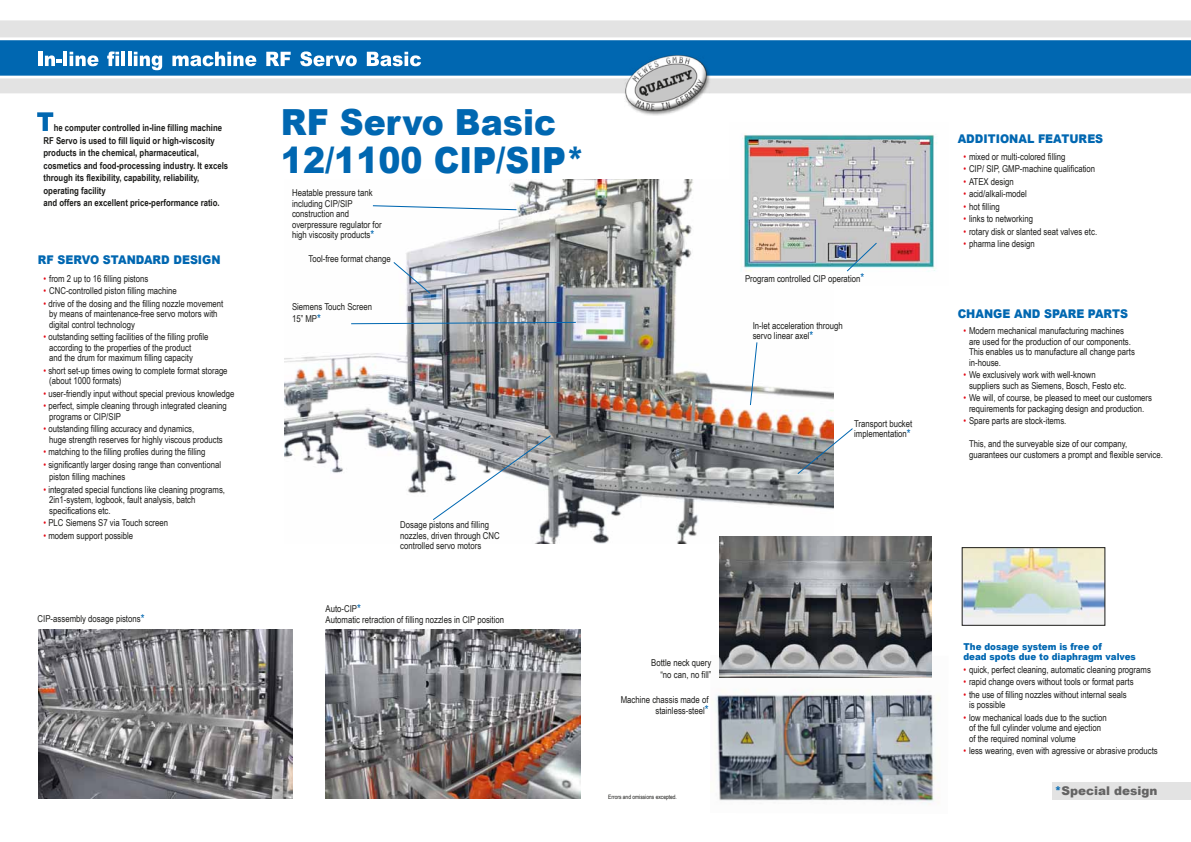
<style>
.page{position:relative;width:1191px;height:842px;background:#fff}
.page>*{position:absolute;margin:0;border:0;box-sizing:border-box;transform-origin:0 0}
.t1{font:900 36px/38.4px "Arial";color:#0067b1;scale:.92 1}
.t2{font:900 12px "Arial";color:#0067b1;scale:.92 1}
.t3{font:900 12px "Arial";color:#646363}
.t4{font:9.5px/10.5px "Arial Narrow";color:#1d1d1b}
.t5{font:700 9.5px/12.5px "Arial Narrow";color:#1d1d1b}
.t6{font:900 9.5px/10.5px "Arial";color:#0067b1;scale:.92 1}
.t7{font:6px "Arial Narrow";color:#1d1d1b}
.s1{color:#e30613}
.s2{font-size:12px;color:#0067b1}
.s3{color:#0067b1}
</style>
<div class="page">
<img style="left:284px;top:179px;width:549px;height:364px">
<img style="left:711px;top:690px;width:229px;height:115px">
<img style="left:719px;top:536px;width:213px;height:142px">
<img style="left:730px;top:134px;width:208px;height:152px">
<svg style="left:0;top:20px;width:1191px;height:74px;background:#e4e4e4"></svg>
<svg style="left:0;top:37px;width:1191px;height:41px;background:#277ebc"></svg>
<hr style="left:38px;top:52px;width:4px;height:14px;background:#fff">
<svg style="left:45px;top:55px;width:17px;height:11px"></svg>
<hr style="left:63px;top:52px;width:4px;height:14px;background:#fff">
<svg style="left:70px;top:52px;width:28px;height:14px"></svg>
<svg style="left:107px;top:51px;width:12px;height:15px"></svg>
<hr style="left:122px;top:52px;width:3px;height:14px;background:#fff">
<hr style="left:128px;top:52px;width:3px;height:14px;background:#fff">
<svg style="left:134px;top:52px;width:28px;height:18px"></svg>
<svg style="left:172px;top:52px;width:84px;height:14px"></svg>
<svg style="left:266px;top:52px;width:25px;height:14px"></svg>
<svg style="left:300px;top:51px;width:57px;height:15px"></svg>
<svg style="left:367px;top:52px;width:54px;height:14px"></svg>
<svg style="left:37px;top:112px;width:16px;height:19px"></svg>
<img style="left:964px;top:549px;width:139px;height:75px">
<div style="left:962px;top:547px;width:143px;height:79px;border:1px solid #1d1d1b"></div>
<svg style="left:372px;top:205px;width:146px;height:6px"></svg>
<svg style="left:392px;top:261px;width:39px;height:33px"></svg>
<svg style="left:749px;top:341px;width:9px;height:65px"></svg>
<svg style="left:350px;top:321px;width:227px;height:4px"></svg>
<svg style="left:432px;top:434px;width:120px;height:87px"></svg>
<svg style="left:796px;top:427px;width:57px;height:48px"></svg>
<svg style="left:846px;top:242px;width:32px;height:30px"></svg>
<div style="left:1053px;top:783px;width:138px;height:17px;background:#e3e3e3"></div>
<img style="left:618px;top:50px;width:96px;height:66px">
<img style="left:38px;top:630px;width:254px;height:169px">
<img style="left:326px;top:630px;width:255px;height:169px">
<h1 class="t1" style="left:281px;top:102px;width:332px">RF Servo Basic<br>12/1100 CIP/SIP*</h1>
<p class="t5" style="left:44px;top:121px;width:186px;text-indent:10px">he computer controlled in-line filling machine RF Servo is used to fill liquid or high-viscosity products in the chemical, pharmaceutical, cosmetics and food-processing industry. It excels through its flexibility, capability, reliability, operating facility<br>and offers an excellent price-performance ratio.</p>
<p class="t2" style="left:958px;top:130px;width:160px">ADDITIONAL FEATURES</p>
<p class="t4" style="left:963px;top:151px;width:104px"><span class="s1">•</span> mixed or multi-colored filling</p>
<p class="t4" style="left:963px;top:163px;width:133px"><span class="s1">•</span> CIP/ SIP, GMP-machine qualification</p>
<p class="t4" style="left:963px;top:176px;width:52px"><span class="s1">•</span> ATEX design</p>
<p class="t4" style="left:963px;top:188px;width:65px"><span class="s1">•</span> acid/alkali-model</p>
<p class="t4" style="left:963px;top:201px;width:38px"><span class="s1">•</span> hot filling</p>
<p class="t4" style="left:963px;top:213px;width:71px"><span class="s1">•</span> links to networking</p>
<p class="t4" style="left:963px;top:226px;width:135px"><span class="s1">•</span> rotary disk or slanted seat valves etc.</p>
<p class="t4" style="left:963px;top:238px;width:73px"><span class="s1">•</span> pharma line design</p>
<p class="t4" style="left:292px;top:187px;width:91px">Heatable pressure tank including CIP/SIP construction and overpressure regulator for high viscosity products<span class="s2">*</span></p>
<p class="t2" style="left:38px;top:251px;width:200px">RF SERVO STANDARD DESIGN</p>
<p class="t4" style="left:44px;top:273px;width:106px"><span class="s1">•</span> from 2 up to 16 filling pistons</p>
<p class="t4" style="left:44px;top:285px;width:135px"><span class="s1">•</span> CNC-controlled piston filling machine</p>
<p class="t4" style="left:49px;top:298px;width:176px;text-indent:-6px"><span class="s1">•</span> drive of the dosing and the filling nozzle movement by means of maintenance-free servo motors with digital control technology</p>
<p class="t4" style="left:49px;top:331px;width:161px;text-indent:-6px"><span class="s1">•</span> outstanding setting facilities of the filling profile according to the properties of the product<br>and the drum for maximum filling capacity</p>
<p class="t4" style="left:49px;top:365px;width:180px;text-indent:-6px"><span class="s1">•</span> short set-up times owing to complete format storage (about 1000 formats)</p>
<p class="t4" style="left:44px;top:388px;width:193px"><span class="s1">•</span> user-friendly input without special previous knowledge</p>
<p class="t4" style="left:49px;top:400px;width:179px;text-indent:-6px"><span class="s1">•</span> perfect, simple cleaning through integrated cleaning programs or CIP/SIP</p>
<p class="t4" style="left:49px;top:423px;width:175px;text-indent:-6px"><span class="s1">•</span> outstanding filling accuracy and dynamics,<br>huge strength reserves for highly viscous products</p>
<p class="t4" style="left:44px;top:446px;width:164px"><span class="s1">•</span> matching to the filling profiles during the filling</p>
<p class="t4" style="left:49px;top:458px;width:173px;line-height:12.5px;text-indent:-6px"><span class="s1">•</span> significantly larger dosing range than conventional piston filling machines</p>
<p class="t4" style="left:49px;top:484px;width:177px;text-indent:-6px"><span class="s1">•</span> integrated special functions like cleaning programs,<br>2in1-system, logbook, fault analysis, batch specifications etc.</p>
<p class="t4" style="left:44px;top:517px;width:126px"><span class="s1">•</span> PLC Siemens S7 via Touch screen</p>
<p class="t4" style="left:44px;top:530px;width:91px"><span class="s1">•</span> modem support possible</p>
<p class="t4" style="left:308px;top:253px;width:84px">Tool-free format change</p>
<p class="t4" style="left:292px;top:301px;width:81px;line-height:12px">Siemens Touch Screen<br>15” MP<span class="s2">*</span></p>
<p class="t4" style="left:400px;top:519px;width:101px">Dosage pistons and filling nozzles, driven through CNC controlled servo motors</p>
<p class="t4" style="left:38px;top:613px;width:108px">CIP-assembly dosage pistons<span class="s2">*</span></p>
<p class="t4" style="left:326px;top:603px;width:180px">Auto-CIP<span class="s2">*<br></span>Automatic retraction of filling nozzles in CIP position</p>
<p class="t4" style="left:745px;top:273px;width:121px">Program controlled CIP operation<span class="s2">*</span></p>
<p class="t4" style="left:753px;top:320px;width:92px">In-let acceleration through servo linear axel<span class="s2">*</span></p>
<p class="t4" style="left:854px;top:418px;width:60px">Transport bucket implementation<span class="s2">*</span></p>
<p class="t2" style="left:958px;top:305px;width:187px">CHANGE AND SPARE PARTS</p>
<p class="t4" style="left:969px;top:325px;width:167px;text-indent:-6px"><span class="s1">•</span> Modern mechanical manufacturing machines are used for the production of our components.<br>This enables us to manufacture all change parts in-house.</p>
<p class="t4" style="left:969px;top:369px;width:159px;text-indent:-6px"><span class="s1">•</span> We exclusively work with well-known suppliers such as Siemens, Bosch, Festo etc.</p>
<p class="t4" style="left:963px;top:392px;width:190px;text-align:center"><span class="s1">•</span> We will, of course, be pleased to meet our customers requirements for packaging design and production.</p>
<p class="t4" style="left:963px;top:415px;width:105px"><span class="s1">•</span> Spare parts are stock-items.</p>
<p class="t4" style="left:969px;top:438px;width:195px">This, and the surveyable size of our company, guarantees our customers a prompt and flexible service.</p>
<p class="t4" style="left:651px;top:656px;width:62px;line-height:12px;text-align:right">Bottle neck query “no can, no fill”</p>
<p class="t4" style="left:621px;top:694px;width:89px;text-align:right">Machine chassis made of stainless-steel<span class="s2">*</span></p>
<p class="t7" style="left:608px;top:793px;width:70px">Errors and omissions excepted.</p>
<p class="t6" style="left:963px;top:641px;width:189px">The dosage system is free of<br>dead spots due to diaphragm valves</p>
<p class="t4" style="left:963px;top:664px;width:189px"><span class="s1">•</span> quick, perfect cleaning, automatic cleaning programs</p>
<p class="t4" style="left:963px;top:676px;width:172px"><span class="s1">•</span> rapid change overs without tools or format parts</p>
<p class="t4" style="left:969px;top:689px;width:159px;text-indent:-6px"><span class="s1">•</span> the use of filling nozzles without internal seals is possible</p>
<p class="t4" style="left:969px;top:712px;width:139px;text-indent:-6px"><span class="s1">•</span> low mechanical loads due to the suction of the full cylinder volume and ejection of the required nominal volume</p>
<p class="t4" style="left:963px;top:745px;width:196px"><span class="s1">•</span> less wearing, even with agressive or abrasive products</p>
<p class="t3" style="left:1055px;top:782px;width:104px"><span class="s3">*</span>Special design</p>
</div>
